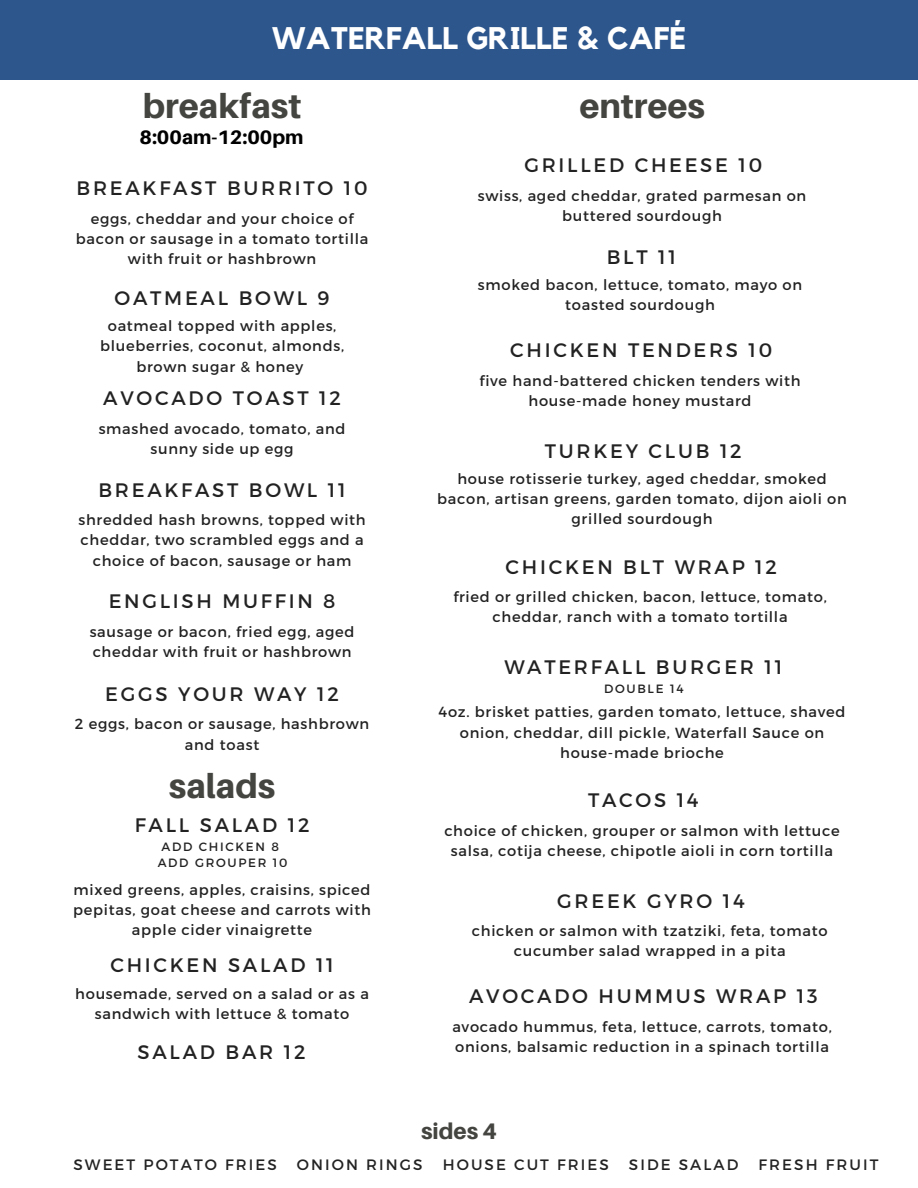
<style>
.page{position:relative;width:918px;height:1188px;background:#fff}
.page>*{position:absolute;margin:0;border:0;box-sizing:border-box;transform-origin:0 0}
.t1{font:800 34.2px "Aileron";color:#444440}
.t2{font:700 31.2px "Kollektif";color:#fff}
.t3{font:800 22.5px "Aileron";color:#444440}
.t4{font:19.5px "Montserrat";letter-spacing:.14em;color:#222}
.t5{font:800 19.5px "Aileron";color:#000}
.t6{font:15px "Montserrat";letter-spacing:.14em;color:#222}
.t7{font:14.7px/20.2px "Montserrat";letter-spacing:.05em;color:#222;text-align:center}
.t8{font:12px/16px "Montserrat";letter-spacing:.14em;color:#222;text-align:center}
</style>
<div class="page">
<div style="left:0;top:0;width:918px;height:79px;background:#2d568d"></div>
<h2 class="t2" style="left:272px;top:20px;width:416px">WATERFALL GRILLE &amp; CAFÉ</h2>
<h1 class="t1" style="left:143px;top:86px;width:160px">breakfast</h1>
<h3 class="t5" style="left:140px;top:126px;width:165px">8:00am-12:00pm</h3>
<h3 class="t4" style="left:77px;top:177px;width:293px">BREAKFAST BURRITO 10</h3>
<p class="t7" style="left:76px;top:208px;width:294px">eggs, cheddar and your choice of bacon or sausage in a tomato tortilla with fruit or hashbrown</p>
<h3 class="t4" style="left:115px;top:286px;width:216px">OATMEAL BOWL 9</h3>
<p class="t7" style="left:100px;top:316px;width:246px">oatmeal topped with apples, blueberries, coconut, almonds, brown sugar &amp; honey</p>
<h3 class="t4" style="left:103px;top:387px;width:239px">AVOCADO TOAST 12</h3>
<p class="t7" style="left:99px;top:418px;width:248px">smashed avocado, tomato, and sunny side up egg</p>
<h3 class="t4" style="left:98px;top:478px;width:249px">BREAKFAST BOWL 11</h3>
<p class="t7" style="left:79px;top:510px;width:289px">shredded hash browns, topped with cheddar, two scrambled eggs and a choice of bacon, sausage or ham</p>
<h3 class="t4" style="left:109px;top:589px;width:228px">ENGLISH MUFFIN 8</h3>
<p class="t7" style="left:90px;top:621px;width:266px;text-align:left">sausage or bacon, fried egg, aged cheddar with fruit or hashbrown</p>
<h3 class="t4" style="left:105px;top:682px;width:235px">EGGS YOUR WAY 12</h3>
<p class="t7" style="left:75px;top:714px;width:296px">2 eggs, bacon or sausage, hashbrown and toast</p>
<h1 class="t1" style="left:169px;top:767px;width:108px">salads</h1>
<h3 class="t4" style="left:135px;top:813px;width:176px">FALL SALAD 12</h3>
<p class="t8" style="left:158px;top:839px;width:131px">ADD CHICKEN 8<br>ADD GROUPER 10</p>
<p class="t7" style="left:73px;top:879px;width:299px">mixed greens, apples, craisins, spiced pepitas, goat cheese and carrots with apple cider vinaigrette</p>
<h3 class="t4" style="left:110px;top:954px;width:225px">CHICKEN SALAD 11</h3>
<p class="t7" style="left:75px;top:983px;width:295px">housemade, served on a salad or as a sandwich with lettuce &amp; tomato</p>
<h3 class="t4" style="left:138px;top:1040px;width:169px">SALAD BAR 12</h3>
<h1 class="t1" style="left:579px;top:86px;width:127px">entrees</h1>
<h3 class="t4" style="left:524px;top:153px;width:239px">GRILLED CHEESE 10</h3>
<p class="t7" style="left:478px;top:185px;width:330px">swiss, aged cheddar, grated parmesan on buttered sourdough</p>
<h3 class="t4" style="left:607px;top:245px;width:71px">BLT 11</h3>
<p class="t7" style="left:478px;top:275px;width:326px">smoked bacon, lettuce, tomato, mayo on toasted sourdough</p>
<h3 class="t4" style="left:510px;top:339px;width:264px">CHICKEN TENDERS 10</h3>
<p class="t7" style="left:480px;top:370px;width:322px">five hand-battered chicken tenders with house-made honey mustard</p>
<h3 class="t4" style="left:545px;top:439px;width:198px">TURKEY CLUB 12</h3>
<p class="t7" style="left:437px;top:469px;width:411px">house rotisserie turkey, aged cheddar, smoked bacon, artisan greens, garden tomato, dijon aioli on grilled sourdough</p>
<h3 class="t4" style="left:506px;top:555px;width:273px">CHICKEN BLT WRAP 12</h3>
<p class="t7" style="left:453px;top:587px;width:375px">fried or grilled chicken, bacon, lettuce, tomato, cheddar, ranch with a tomato tortilla</p>
<h3 class="t4" style="left:504px;top:655px;width:279px">WATERFALL BURGER 11</h3>
<p class="t8" style="left:604px;top:681px;width:81px">DOUBLE 14</p>
<p class="t7" style="left:439px;top:702px;width:409px">4oz. brisket patties, garden tomato, lettuce, shaved onion, cheddar, dill pickle, Waterfall Sauce on house-made brioche</p>
<h3 class="t4" style="left:588px;top:788px;width:112px">TACOS 14</h3>
<p class="t7" style="left:444px;top:820px;width:397px">choice of chicken, grouper or salmon with lettuce salsa, cotija cheese, chipotle aioli in corn tortilla</p>
<h3 class="t4" style="left:557px;top:889px;width:189px">GREEK GYRO 14</h3>
<p class="t7" style="left:472px;top:921px;width:357px">chicken or salmon with tzatziki, feta, tomato cucumber salad wrapped in a pita</p>
<h3 class="t4" style="left:469px;top:985px;width:350px">AVOCADO HUMMUS WRAP 13</h3>
<p class="t7" style="left:452px;top:1016px;width:381px;text-align:left">avocado hummus, feta, lettuce, carrots, tomato, onions, balsamic reduction in a spinach tortilla</p>
<h3 class="t3" style="left:421px;top:1119px;width:77px">sides 4</h3>
<p class="t6" style="left:74px;top:1156px;width:205px">SWEET POTATO FRIES</p>
<p class="t6" style="left:297px;top:1156px;width:127px">ONION RINGS</p>
<p class="t6" style="left:443px;top:1156px;width:168px">HOUSE CUT FRIES</p>
<p class="t6" style="left:629px;top:1156px;width:111px">SIDE SALAD</p>
<p class="t6" style="left:759px;top:1156px;width:121px">FRESH FRUIT</p>
</div>
